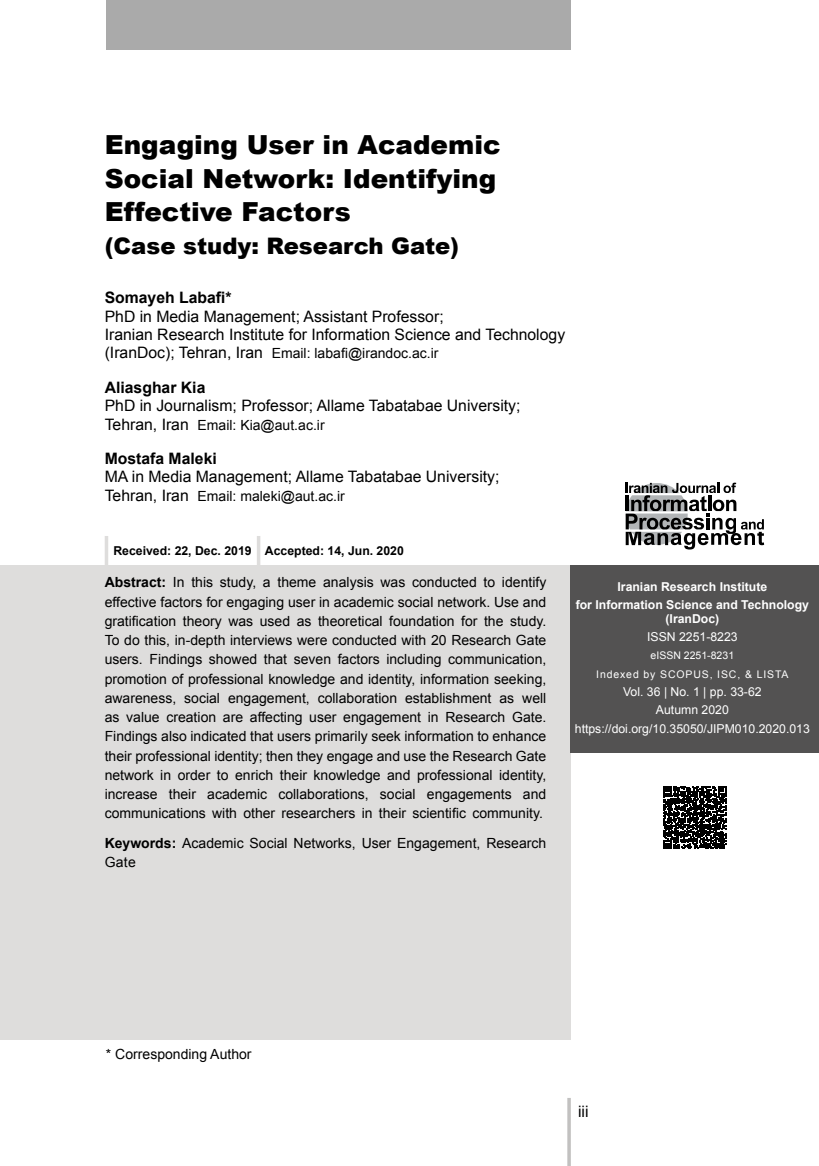
<style>
.page{position:relative;width:819px;height:1166px;background:#fff}
.page>*{position:absolute;margin:0;border:0;box-sizing:border-box;transform-origin:0 0}
.t1{font:900 26.25px/33.2px "Arial";color:#000}
.t2{font:900 22.75px "Arial";color:#000}
.t3{font:15.75px/18.4px "Arial";color:#000}
.t4{font:700 15.75px "Arial";color:#000}
.t5{font:14px/19.2px "Arial";color:#000;text-align:justify}
.t6{font:12.25px/18.4px "Arial";color:#fff;text-align:center}
.t7{font:700 12.25px/18.4px "Arial";color:#fff;text-align:center}
.t8{font:700 12.25px "Arial";color:#000}
.t9{font:12.25px "Arial";color:#fff}
.t10{font:10.5px/18.4px "Arial";letter-spacing:.085em;color:#fff;text-align:center}
.s1{font-size:15.75px}
.s2{font-weight:700}
.s3{font-style:inherit}
</style>
<div class="page">
<hr style="left:567px;top:1098px;width:3px;height:68px;background:#c2c1c0">
<div style="left:106px;top:0;width:464px;height:50px;background:#aaa"></div>
<div style="left:0;top:565px;width:570px;height:475px;background:#dedddc"></div>
<svg style="left:625px;top:483px;width:139px;height:66px"></svg>
<hr style="left:105px;top:536px;width:3px;height:32px;background:#dedddc">
<hr style="left:257px;top:536px;width:3px;height:32px;background:#dedddc">
<svg style="left:663px;top:786px;width:63px;height:63px"></svg>
<div style="left:570px;top:565px;width:249px;height:187px;background:#535252"></div>
<h1 class="t1" style="left:105px;top:127px;width:397px">Engaging User in Academic<br>Social Network: Identifying<br>Effective Factors</h1>
<h2 class="t2" style="left:105px;top:229px;width:356px">(Case study: Research Gate)</h2>
<p class="t4" style="left:105px;top:287px;width:128px">Somayeh Labafi*</p>
<p class="t3" style="left:105px;top:307px;width:462px">PhD in Media Management; Assistant Professor;<br>Iranian Research Institute for Information Science and Technology</p>
<p class="t5" style="left:105px;top:344px;width:335px"><span class="s1">(IranDoc); Tehran, Iran</span> Email: labafi@irandoc.ac.ir</p>
<p class="t4" style="left:105px;top:377px;width:102px">Aliasghar Kia</p>
<p class="t3" style="left:105px;top:397px;width:417px">PhD in Journalism; Professor; Allame Tabatabae University;</p>
<p class="t5" style="left:105px;top:415px;width:221px"><span class="s1">Tehran, Iran</span> Email: Kia@aut.ac.ir</p>
<p class="t4" style="left:105px;top:448px;width:114px">Mostafa Maleki</p>
<p class="t3" style="left:105px;top:468px;width:396px">MA in Media Management; Allame Tabatabae University;</p>
<p class="t5" style="left:105px;top:486px;width:242px"><span class="s1">Tehran, Iran</span> Email: maleki@aut.ac.ir</p>
<p class="t8" style="left:113px;top:543px;width:292px">Received: 22, Dec. 2019 Accepted: 14, Jun. 2020</p>
<p class="t5" style="left:105px;top:573px;width:443px"><span class="s2">Abstract:</span> In this study, a theme analysis was conducted to identify effective factors for engaging user in academic social network. Use and gratification theory was used as theoretical foundation for the study.<br>To do this, in-depth interviews were conducted with 20 Research Gate users. Findings showed that seven factors including communication, promotion of professional knowledge and identity, information seeking, awareness, social engagement, collaboration establishment as well as value creation are affecting user engagement in Research Gate.<br>Findings also indicated that users primarily seek information to enhance their professional identity; then they engage and use the Research Gate network in order to enrich their knowledge and professional identity, increase their academic collaborations, social engagements and communications with other researchers in their scientific community.</p>
<p class="t5" style="left:105px;top:833px;width:443px"><span class="s2">Keywords:</span> Academic Social Networks, User Engagement, Research<br>Gate</p>
<p class="t7" style="left:575px;top:578px;width:235px">Iranian Research Institute<br>for Information Science and Technology</p>
<p class="t7" style="left:665px;top:609px;width:55px">(IranDoc)</p>
<p class="t9" style="left:647px;top:628px;width:92px">ISSN 2251-8223</p>
<p class="t10" style="left:596px;top:646px;width:194px">e<span class="s3">ISSN 2251-8231<br></span>Indexed by SCOPUS, ISC, &amp; LISTA</p>
<p class="t6" style="left:575px;top:683px;width:236px">Vol. 36 | No. 1 | pp. 33-62<br>Autumn 2020 https://doi.org/10.35050/JIPM010.2020.013</p>
<p class="t5" style="left:106px;top:1045px;width:147px">* Corresponding Author</p>
<p class="t3" style="left:578px;top:1102px;width:12px">iii</p>
</div>
